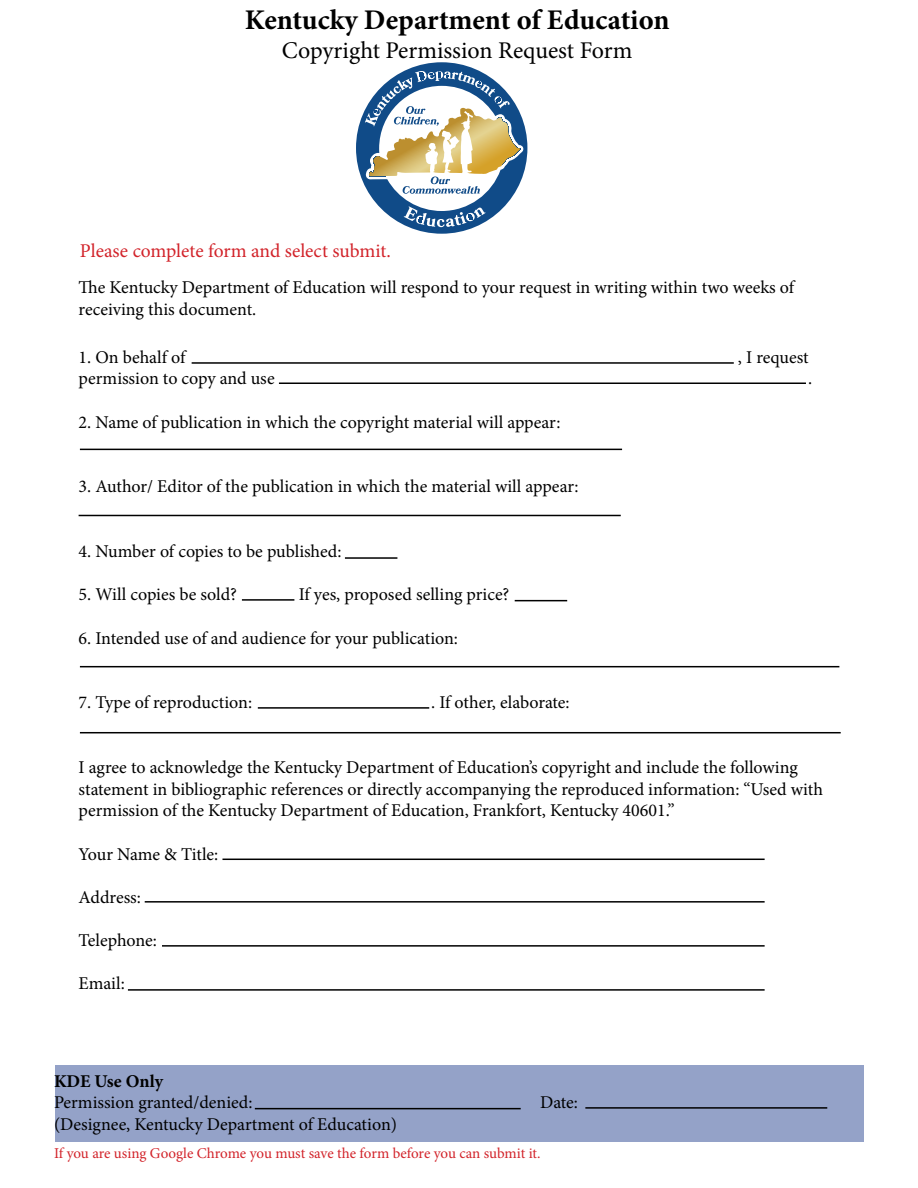
<style>
.page{position:relative;width:918px;height:1188px;background:#fff}
.page>*{position:absolute;margin:0;border:0;box-sizing:border-box;transform-origin:0 0}
.t1{font:700 28.5px "Minion Pro";letter-spacing:-.005em;color:#000}
.t2{font:24px "Minion Pro";color:#000}
.t3{font:19.5px "Minion Pro";letter-spacing:-.005em;color:#d2232a}
.t4{font:18px/21.6px "Minion Pro";color:#000}
.t5{font:700 18px "Minion Pro";color:#000}
.t6{font:15px "Minion Pro";letter-spacing:-.01em;color:#d2232a}
</style>
<div class="page">
<div style="left:55px;top:1065px;width:809px;height:76px;background:#94a2c8"></div>
<svg style="left:356px;top:62px;width:171px;height:172px"></svg>
<hr style="left:192px;top:362px;width:542px;height:2px;background:#000">
<hr style="left:80px;top:449px;width:542px;height:1px;background:#000">
<hr style="left:80px;top:732px;width:761px;height:1px;background:#000">
<hr style="left:80px;top:666px;width:759px;height:1px;background:#000">
<hr style="left:345px;top:557px;width:52px;height:2px;background:#000">
<hr style="left:242px;top:599px;width:52px;height:2px;background:#000">
<hr style="left:258px;top:707px;width:171px;height:2px;background:#000">
<hr style="left:515px;top:600px;width:52px;height:1px;background:#000">
<hr style="left:79px;top:515px;width:542px;height:1px;background:#000">
<hr style="left:222px;top:859px;width:543px;height:1px;background:#000">
<hr style="left:145px;top:901px;width:620px;height:2px;background:#000">
<hr style="left:162px;top:945px;width:603px;height:2px;background:#000">
<hr style="left:128px;top:989px;width:637px;height:2px;background:#000">
<hr style="left:585px;top:1107px;width:242px;height:2px;background:#000">
<hr style="left:255px;top:1108px;width:266px;height:1px;background:#000">
<hr style="left:279px;top:382px;width:527px;height:2px;background:#000">
<h1 class="t1" style="left:245px;top:0;width:426px">Kentucky Department of Education</h1>
<h2 class="t2" style="left:282px;top:34px;width:352px">Copyright Permission Request Form</h2>
<p class="t3" style="left:80px;top:238px;width:312px">Please complete form and select submit.</p>
<p class="t4" style="left:79px;top:277px;width:717px">The Kentucky Department of Education will respond to your request in writing within two weeks of receiving this document.</p>
<p class="t4" style="left:79px;top:346px;width:108px">1. On behalf of</p>
<p class="t4" style="left:738px;top:346px;width:72px">, I request</p>
<p class="t4" style="left:79px;top:368px;width:198px">permission to copy and use</p>
<p class="t4" style="left:808px;top:368px;width:6px">.</p>
<p class="t4" style="left:79px;top:411px;width:483px">2. Name of publication in which the copyright material will appear:</p>
<p class="t4" style="left:79px;top:476px;width:502px">3. Author/ Editor of the publication in which the material will appear:</p>
<p class="t4" style="left:79px;top:541px;width:264px">4. Number of copies to be published:</p>
<p class="t4" style="left:79px;top:584px;width:160px">5. Will copies be sold?</p>
<p class="t4" style="left:299px;top:584px;width:212px">If yes, proposed selling price?</p>
<p class="t4" style="left:79px;top:627px;width:381px">6. Intended use of and audience for your publication:</p>
<p class="t4" style="left:79px;top:692px;width:175px">7. Type of reproduction:</p>
<p class="t4" style="left:431px;top:692px;width:140px">. If other, elaborate:</p>
<p class="t4" style="left:79px;top:757px;width:746px">I agree to acknowledge the Kentucky Department of Education’s copyright and include the following statement in bibliographic references or directly accompanying the reproduced information: “Used with permission of the Kentucky Department of Education, Frankfort, Kentucky 40601.”</p>
<p class="t4" style="left:79px;top:843px;width:141px">Your Name &amp; Title:</p>
<p class="t4" style="left:79px;top:886px;width:64px">Address:</p>
<p class="t4" style="left:79px;top:930px;width:80px">Telephone:</p>
<p class="t4" style="left:79px;top:973px;width:48px">Email:</p>
<p class="t5" style="left:54px;top:1068px;width:111px">KDE Use Only</p>
<p class="t4" style="left:54px;top:1092px;width:200px">Permission granted/denied:</p>
<p class="t4" style="left:540px;top:1092px;width:40px">Date:</p>
<p class="t4" style="left:54px;top:1113px;width:345px">(Designee, Kentucky Department of Education)</p>
<p class="t6" style="left:54px;top:1143px;width:488px">If you are using Google Chrome you must save the form before you can submit it.</p>
</div>
